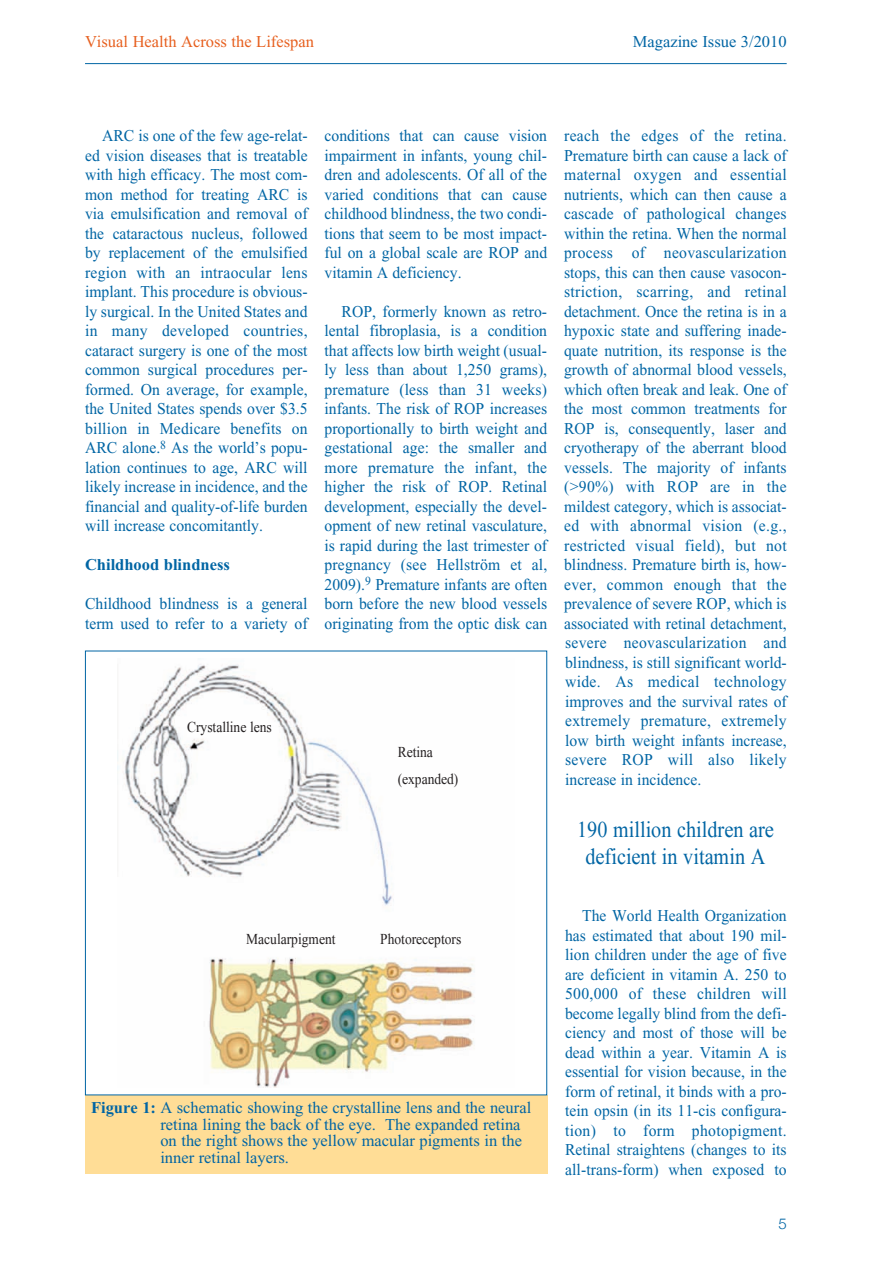
<style>
.page{position:relative;width:893px;height:1263px;background:#fff}
.page>*{position:absolute;margin:0;border:0;box-sizing:border-box;transform-origin:0 0}
.t1{font:22.5px/27px "Times New Roman";color:#0065a4;text-align:center;scale:.9 1}
.t2{font:16.5px/19.5px "Times New Roman";color:#0065a4;text-align:justify;scale:.95 1}
.t3{font:16.5px/16.5px "Times New Roman";color:#0065a4}
.t4{font:16.5px "Times New Roman";color:#e7601f}
.t5{font:700 16.5px "Times New Roman";color:#0065a4}
.t6{font:15px/27px "Times New Roman";color:#231f20;scale:.9 1}
.t7{font:300 15px "Helvetica Neue";color:#0065a4}
.s1{font-weight:700}
</style>
<div class="page">
<hr style="left:85px;top:63px;width:702px;height:1px;background:#0065a4">
<div style="left:85px;top:1095px;width:462px;height:79px;background:#ffdd96"></div>
<img style="left:118px;top:664px;width:357px;height:424px">
<p class="t4" style="left:85px;top:32px;width:230px">Visual Health Across the Lifespan</p>
<p class="t3" style="left:633px;top:33px;width:155px">Magazine Issue 3/2010</p>
<p class="t2" style="left:85px;top:126px;width:236px;text-indent:17px">ARC is one of the few age-relat&shy;ed vision diseases that is treatable with high efficacy. The most com&shy;mon method for treating ARC is via emulsification and removal of the cataractous nucleus, followed by replacement of the emulsified region with an intraocular lens implant. This procedure is obvious&shy;ly surgical. In the United States and in many developed countries, cataract surgery is one of the most common surgical procedures per&shy;formed. On average, for example, the United States spends over $3.5 billion in Medicare benefits on ARC alone.<sup>8</sup> As the world’s popu&shy;lation continues to age, ARC will likely increase in incidence, and the financial and quality-of-life burden will increase concomitantly.</p>
<p class="t5" style="left:85px;top:555px;width:146px">Childhood blindness</p>
<p class="t2" style="left:85px;top:594px;width:236px">Childhood blindness is a general term used to refer to a variety of</p>
<p class="t2" style="left:325px;top:126px;width:236px">conditions that can cause vision impairment in infants, young chil&shy;dren and adolescents. Of all of the varied conditions that can cause childhood blindness, the two condi&shy;tions that seem to be most impact&shy;ful on a global scale are ROP and vitamin A deficiency.</p>
<p class="t2" style="left:325px;top:301px;width:236px;text-indent:17px">ROP, formerly known as retro&shy;lental fibroplasia, is a condition that affects low birth weight (usual&shy;ly less than about 1,250 grams), premature (less than 31 weeks) infants. The risk of ROP increases proportionally to birth weight and gestational age: the smaller and more premature the infant, the higher the risk of ROP. Retinal development, especially the devel&shy;opment of new retinal vasculature, is rapid during the last trimester of pregnancy (see Hellström et al, 2009).<sup>9</sup> Premature infants are often born before the new blood vessels originating from the optic disk can</p>
<p class="t6" style="left:187px;top:713px;width:96px">Crystalline lens</p>
<p class="t6" style="left:398px;top:739px;width:69px">Retina (expanded)</p>
<p class="t2" style="left:564px;top:126px;width:236px">reach the edges of the retina.<br>Premature birth can cause a lack of maternal oxygen and essential nutrients, which can then cause a cascade of pathological changes within the retina. When the normal process of neovascularization stops, this can then cause vasocon&shy;striction, scarring, and retinal detachment. Once the retina is in a hypoxic state and suffering inade&shy;quate nutrition, its response is the growth of abnormal blood vessels, which often break and leak. One of the most common treatments for ROP is, consequently, laser and cryotherapy of the aberrant blood vessels. The majority of infants (&gt;90%) with ROP are in the mildest category, which is associat&shy;ed with abnormal vision (e.g., restricted visual field), but not blindness. Premature birth is, how&shy;ever, common enough that the prevalence of severe ROP, which is associated with retinal detachment, severe neovascularization and blindness, is still significant world&shy;wide. As medical technology improves and the survival rates of extremely premature, extremely low birth weight infants increase, severe ROP will also likely increase in incidence.</p>
<h1 class="t1" style="left:577px;top:816px;width:220px">190 million children are deficient in vitamin A</h1>
<p class="t6" style="left:246px;top:926px;width:101px">Macularpigment</p>
<p class="t6" style="left:380px;top:926px;width:91px">Photoreceptors</p>
<p class="t3" style="left:160px;top:1100px;width:372px;text-indent:-69px"><span class="s1">Figure 1:</span> A schematic showing the crystalline lens and the neural retina lining the back of the eye. The expanded retina on the right shows the yellow macular pigments in the inner retinal layers.</p>
<p class="t2" style="left:565px;top:906px;width:235px;text-indent:17px">The World Health Organization has estimated that about 190 mil&shy;lion children under the age of five are deficient in vitamin A. 250 to 500,000 of these children will become legally blind from the defi&shy;ciency and most of those will be dead within a year. Vitamin A is essential for vision because, in the form of retinal, it binds with a pro&shy;tein opsin (in its 11-cis configura&shy;tion) to form photopigment.<br>Retinal straightens (changes to its all-trans-form) when exposed to</p>
<p class="t7" style="left:778px;top:1214px;width:10px">5</p>
</div>
